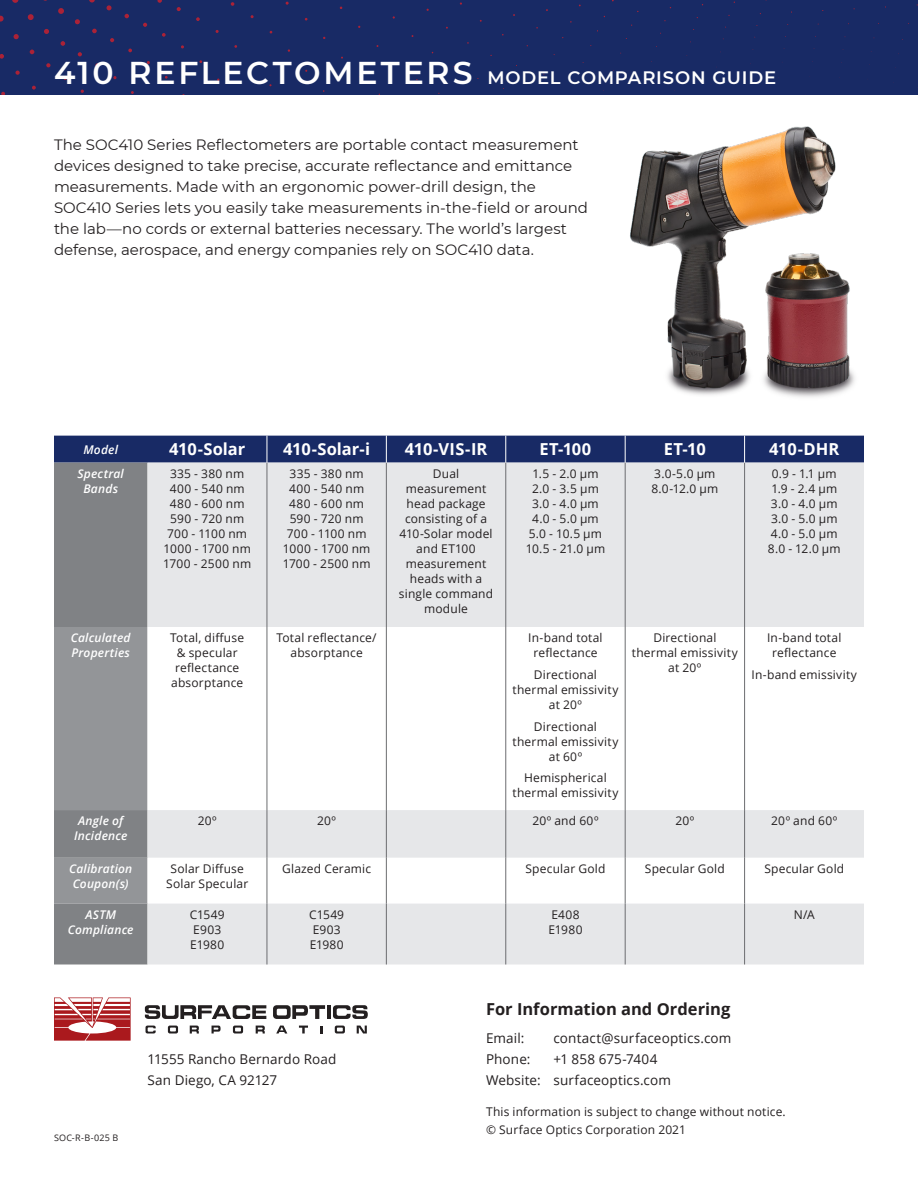
<style>
.page{position:relative;width:918px;height:1188px;background:#fff}
.page>*{position:absolute;margin:0;border:0;box-sizing:border-box;transform-origin:0 0}
.t1{font:600 18px "Montserrat";letter-spacing:.045em;color:#fff}
.t2{font:700 16.5px "Open Sans";color:#fff}
.t3{font:700 16.5px "Open Sans";color:#231f20}
.t4{font:15px/21px "Montserrat";letter-spacing:-.005em;color:#231f20}
.t5{font:13.5px/21px "Open Sans";letter-spacing:.01em;color:#231f20}
.t6{font:12px/15px "Open Sans";letter-spacing:.015em;color:#231f20;text-align:center}
.t7{font:italic 600 12px/15px "Open Sans";letter-spacing:.015em;color:#fff;text-align:center}
.t8{font:9px "Open Sans";letter-spacing:.03em;color:#231f20}
.s1{font-size:31.5px}
</style>
<div class="page">
<div style="left:0;top:0;width:918px;height:94px;background:#182a65"></div>
<svg style="left:107px;top:5px;width:5px;height:5px"></svg>
<svg style="left:89px;top:0;width:6px;height:3px"></svg>
<svg style="left:157px;top:0;width:5px;height:3px"></svg>
<svg style="left:125px;top:14px;width:4px;height:4px"></svg>
<svg style="left:92px;top:29px;width:5px;height:4px"></svg>
<svg style="left:75px;top:19px;width:5px;height:5px"></svg>
<svg style="left:58px;top:8px;width:6px;height:6px"></svg>
<svg style="left:177px;top:7px;width:4px;height:4px"></svg>
<svg style="left:143px;top:23px;width:4px;height:4px"></svg>
<svg style="left:110px;top:38px;width:4px;height:4px"></svg>
<svg style="left:78px;top:52px;width:4px;height:4px"></svg>
<svg style="left:61px;top:41px;width:4px;height:5px"></svg>
<svg style="left:44px;top:29px;width:5px;height:5px"></svg>
<svg style="left:28px;top:14px;width:6px;height:6px"></svg>
<svg style="left:12px;top:0;width:6px;height:3px"></svg>
<svg style="left:231px;top:2px;width:3px;height:4px"></svg>
<svg style="left:196px;top:17px;width:4px;height:4px"></svg>
<svg style="left:162px;top:33px;width:4px;height:4px"></svg>
<svg style="left:128px;top:49px;width:4px;height:3px"></svg>
<svg style="left:95px;top:63px;width:4px;height:4px"></svg>
<svg style="left:63px;top:76px;width:4px;height:4px"></svg>
<svg style="left:46px;top:63px;width:4px;height:4px"></svg>
<svg style="left:30px;top:50px;width:4px;height:4px"></svg>
<svg style="left:14px;top:34px;width:5px;height:5px"></svg>
<svg style="left:0;top:16px;width:4px;height:6px"></svg>
<svg style="left:32px;top:86px;width:4px;height:4px"></svg>
<svg style="left:15px;top:71px;width:5px;height:4px"></svg>
<svg style="left:0;top:54px;width:4px;height:5px"></svg>
<svg style="left:145px;top:1005px;width:121px;height:14px"></svg>
<svg style="left:273px;top:1005px;width:52px;height:14px"></svg>
<hr style="left:327px;top:1005px;width:4px;height:14px;background:#231f20">
<svg style="left:333px;top:1005px;width:35px;height:14px"></svg>
<svg style="left:146px;top:1026px;width:10px;height:8px"></svg>
<svg style="left:168px;top:1026px;width:10px;height:8px"></svg>
<svg style="left:190px;top:1026px;width:9px;height:8px"></svg>
<svg style="left:212px;top:1026px;width:9px;height:8px"></svg>
<svg style="left:233px;top:1026px;width:10px;height:8px"></svg>
<svg style="left:256px;top:1026px;width:9px;height:8px"></svg>
<svg style="left:276px;top:1026px;width:11px;height:8px"></svg>
<svg style="left:299px;top:1026px;width:9px;height:8px"></svg>
<svg style="left:320px;top:1026px;width:2px;height:8px"></svg>
<svg style="left:335px;top:1026px;width:10px;height:8px"></svg>
<svg style="left:357px;top:1026px;width:10px;height:8px"></svg>
<svg style="left:54px;top:998px;width:77px;height:43px"></svg>
<div style="left:54px;top:463px;width:94px;height:501px;background:#808285"></div>
<div style="left:148px;top:463px;width:716px;height:501px;background:#e6e7e9"></div>
<svg style="left:54px;top:627px;width:94px;height:276px;background:#8f9194"></svg>
<svg style="left:148px;top:627px;width:716px;height:276px"></svg>
<hr style="left:267px;top:463px;width:1px;height:164px;background:#6c6d70">
<hr style="left:386px;top:463px;width:1px;height:164px;background:#6c6d70">
<hr style="left:505px;top:463px;width:1px;height:164px;background:#6c6d70">
<hr style="left:625px;top:463px;width:1px;height:164px;background:#6c6d70">
<hr style="left:744px;top:463px;width:1px;height:164px;background:#6c6d70">
<hr style="left:267px;top:627px;width:1px;height:183px;background:#6c6d70">
<hr style="left:386px;top:627px;width:1px;height:183px;background:#6c6d70">
<hr style="left:505px;top:627px;width:1px;height:183px;background:#6c6d70">
<hr style="left:625px;top:627px;width:1px;height:183px;background:#6c6d70">
<hr style="left:744px;top:627px;width:1px;height:183px;background:#6c6d70">
<hr style="left:267px;top:810px;width:1px;height:48px;background:#6c6d70">
<hr style="left:386px;top:810px;width:1px;height:48px;background:#6c6d70">
<hr style="left:505px;top:810px;width:1px;height:48px;background:#6c6d70">
<hr style="left:625px;top:810px;width:1px;height:48px;background:#6c6d70">
<hr style="left:744px;top:810px;width:1px;height:48px;background:#6c6d70">
<hr style="left:267px;top:858px;width:1px;height:45px;background:#6c6d70">
<hr style="left:386px;top:858px;width:1px;height:45px;background:#6c6d70">
<hr style="left:505px;top:858px;width:1px;height:45px;background:#6c6d70">
<hr style="left:625px;top:858px;width:1px;height:45px;background:#6c6d70">
<hr style="left:744px;top:858px;width:1px;height:45px;background:#6c6d70">
<hr style="left:267px;top:903px;width:1px;height:61px;background:#6c6d70">
<hr style="left:386px;top:903px;width:1px;height:61px;background:#6c6d70">
<hr style="left:505px;top:903px;width:1px;height:61px;background:#6c6d70">
<hr style="left:625px;top:903px;width:1px;height:61px;background:#6c6d70">
<hr style="left:744px;top:903px;width:1px;height:61px;background:#6c6d70">
<div style="left:54px;top:436px;width:810px;height:27px;background:#182a65"></div>
<svg style="left:386px;top:436px;width:1px;height:27px"></svg>
<svg style="left:505px;top:436px;width:1px;height:27px"></svg>
<svg style="left:625px;top:440px;width:1px;height:23px"></svg>
<svg style="left:744px;top:440px;width:1px;height:23px"></svg>
<img style="left:593px;top:90px;width:269px;height:350px">
<h1 class="t1" style="left:54px;top:65px;width:724px"><span class="s1">410 REFLECTOMETERS</span> MODEL COMPARISON GUIDE</h1>
<p class="t4" style="left:54px;top:133px;width:536px">The SOC410 Series Reflectometers are portable contact measurement devices designed to take precise, accurate reflectance and emittance measurements. Made with an ergonomic power-drill design, the SOC410 Series lets you easily take measurements in-the-field or around the lab—no cords or external batteries necessary. The world’s largest defense, aerospace, and energy companies rely on SOC410 data.</p>
<p class="t7" style="left:83px;top:442px;width:36px">Model</p>
<h2 class="t2" style="left:169px;top:438px;width:78px">410-Solar</h2>
<h2 class="t2" style="left:283px;top:438px;width:89px">410-Solar-i</h2>
<h2 class="t2" style="left:405px;top:438px;width:84px">410-VIS-IR</h2>
<h2 class="t2" style="left:540px;top:438px;width:53px">ET-100</h2>
<h2 class="t2" style="left:664px;top:438px;width:43px">ET-10</h2>
<h2 class="t2" style="left:769px;top:438px;width:72px">410-DHR</h2>
<p class="t7" style="left:78px;top:466px;width:48px">Spectral<br>Bands</p>
<p class="t6" style="left:163px;top:466px;width:89px">335 - 380 nm<br>400 - 540 nm<br>480 - 600 nm<br>590 - 720 nm<br>700 - 1100 nm<br>1000 - 1700 nm<br>1700 - 2500 nm</p>
<p class="t6" style="left:283px;top:466px;width:89px">335 - 380 nm<br>400 - 540 nm<br>480 - 600 nm<br>590 - 720 nm<br>700 - 1100 nm<br>1000 - 1700 nm<br>1700 - 2500 nm</p>
<p class="t6" style="left:399px;top:466px;width:96px">Dual measurement head package consisting of a<br>410-Solar model and ET100 measurement heads with a single command module</p>
<p class="t6" style="left:526px;top:466px;width:81px">1.5 - 2.0 μm<br>2.0 - 3.5 μm<br>3.0 - 4.0 μm<br>4.0 - 5.0 μm<br>5.0 - 10.5 μm<br>10.5 - 21.0 μm</p>
<p class="t6" style="left:651px;top:466px;width:68px;text-align:left">3.0-5.0 μm<br>8.0-12.0 μm</p>
<p class="t6" style="left:768px;top:466px;width:74px">0.9 - 1.1 μm<br>1.9 - 2.4 μm<br>3.0 - 4.0 μm<br>3.0 - 5.0 μm<br>4.0 - 5.0 μm<br>8.0 - 12.0 μm</p>
<p class="t7" style="left:71px;top:630px;width:61px;text-align:left">Calculated<br>Properties</p>
<p class="t6" style="left:170px;top:630px;width:75px">Total, diffuse &amp; specular reflectance absorptance</p>
<p class="t6" style="left:277px;top:630px;width:102px">Total reflectance/ absorptance</p>
<p class="t6" style="left:528px;top:630px;width:76px">In-band total reflectance</p>
<p class="t6" style="left:632px;top:630px;width:107px">Directional thermal emissivity at 20º</p>
<p class="t6" style="left:767px;top:630px;width:76px">In-band total reflectance</p>
<p class="t6" style="left:752px;top:667px;width:107px">In-band emissivity</p>
<p class="t6" style="left:513px;top:667px;width:107px">Directional thermal emissivity at 20º</p>
<p class="t6" style="left:513px;top:719px;width:107px">Directional thermal emissivity at 60º</p>
<p class="t6" style="left:513px;top:770px;width:107px">Hemispherical thermal emissivity</p>
<p class="t7" style="left:74px;top:813px;width:55px">Angle of<br>Incidence</p>
<p class="t6" style="left:198px;top:813px;width:20px">20º</p>
<p class="t6" style="left:317px;top:813px;width:20px">20º</p>
<p class="t6" style="left:532px;top:813px;width:68px">20º and 60º</p>
<p class="t6" style="left:675px;top:813px;width:20px">20º</p>
<p class="t6" style="left:771px;top:813px;width:68px">20º and 60º</p>
<p class="t7" style="left:69px;top:861px;width:65px">Calibration<br>Coupon(s)</p>
<p class="t6" style="left:166px;top:861px;width:84px">Solar Diffuse<br>Solar Specular</p>
<p class="t6" style="left:282px;top:861px;width:90px">Glazed Ceramic</p>
<p class="t6" style="left:526px;top:861px;width:81px">Specular Gold</p>
<p class="t6" style="left:645px;top:861px;width:81px">Specular Gold</p>
<p class="t6" style="left:764px;top:861px;width:81px">Specular Gold</p>
<p class="t7" style="left:68px;top:906px;width:67px">ASTM<br>Compliance</p>
<p class="t6" style="left:190px;top:906px;width:36px;text-align:left">C1549<br>E903<br>E1980</p>
<p class="t6" style="left:309px;top:906px;width:36px;text-align:left">C1549<br>E903<br>E1980</p>
<p class="t6" style="left:549px;top:906px;width:36px;text-align:left">E408<br>E1980</p>
<p class="t6" style="left:794px;top:906px;width:23px">N/A</p>
<p class="t8" style="left:54px;top:1131px;width:66px">SOC-R-B-025 B</p>
<p class="t5" style="left:148px;top:1048px;width:190px">11555 Rancho Bernardo Road<br>San Diego, CA 92127</p>
<h2 class="t3" style="left:486px;top:997px;width:246px">For Information and Ordering</h2>
<p class="t5" style="left:486px;top:1027px;width:40px">Email:</p>
<p class="t5" style="left:554px;top:1027px;width:179px">contact@surfaceoptics.com</p>
<p class="t5" style="left:486px;top:1048px;width:46px">Phone:</p>
<p class="t5" style="left:486px;top:1048px;width:186px;text-indent:68px">+1 858 675-7404<br>Website: surfaceoptics.com</p>
<p class="t6" style="left:486px;top:1102px;width:301px;line-height:18px;text-align:left">This information is subject to change without notice. © Surface Optics Corporation 2021</p>
</div>
